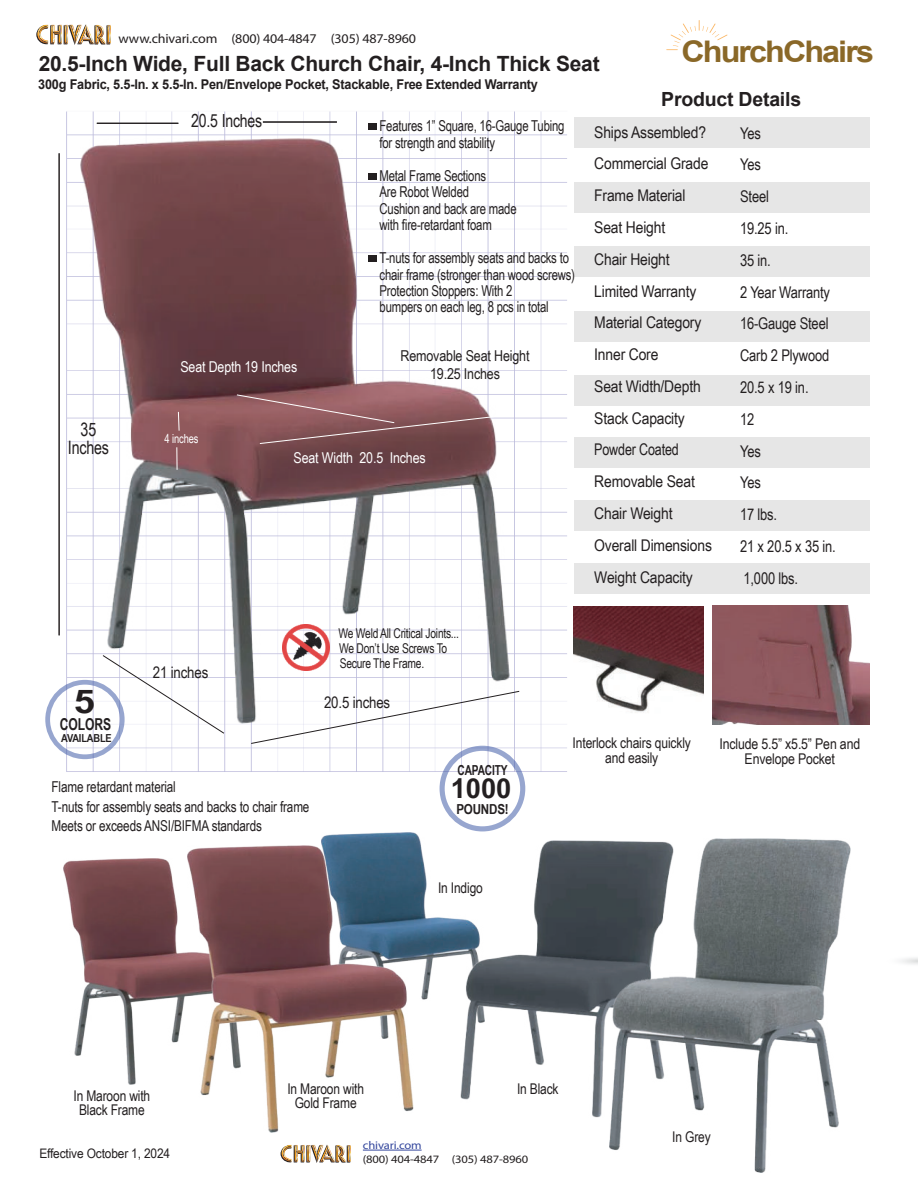
<style>
.page{position:relative;width:918px;height:1188px;background:#fff}
.page>*{position:absolute;margin:0;border:0;box-sizing:border-box;transform-origin:0 0}
.t1{font:700 32.85px "Arial Narrow";color:#231f20;scale:1.42 1}
.t2{font:700 29.85px "Arial";letter-spacing:-.06em;color:#8a6828;scale:1.09 1}
.t3{font:700 27.6px "Arial Narrow";color:#231f20;scale:1.21 1}
.t4{font:700 21px "Arial";letter-spacing:-.01em;color:#231f20}
.t5{font:700 19.5px "Arial";letter-spacing:-.01em;color:#231f20}
.t6{font:18.6px/18.1px "Arial Narrow";letter-spacing:-.01em;color:#231f20;text-align:center;scale:.94 1}
.t7{font:18px "Arial Narrow";letter-spacing:-.01em;color:#231f20;scale:.95 1}
.t8{font:700 16.35px "Arial Narrow";color:#231f20;scale:.9 1}
.t9{font:16.05px/31.8px "Arial Narrow";letter-spacing:-.01em;color:#231f20;scale:1.05 1}
.t10{font:16.05px/31.8px "Arial Narrow";letter-spacing:-.01em;color:#231f20}
.t11{font:15.9px "Arial Narrow";letter-spacing:-.01em;color:#231f20}
.t12{font:15px/16.5px "Arial Narrow";letter-spacing:-.015em;color:#231f20;scale:.92 1}
.t13{font:15px "Arial Narrow";letter-spacing:-.015em;color:#231f20;scale:.95 1}
.t14{font:15px "Arial Narrow";letter-spacing:-.01em;color:#fff}
.t15{font:15px/18.6px "Arial Narrow";letter-spacing:-.015em;color:#231f20;text-align:center}
.t16{font:14.85px/14.9px "Arial Narrow";letter-spacing:-.01em;color:#231f20;text-align:center}
.t17{font:700 13.8px "Arial Narrow";letter-spacing:-.015em;color:#231f20;scale:.9 1}
.t18{font:700 13.8px "Arial Narrow";letter-spacing:-.015em;color:#231f20}
.t19{font:700 13.5px "Arial";letter-spacing:-.015em;color:#231f20;scale:.94 1}
.t20{font:13.5px/15px "Arial Narrow";letter-spacing:-.02em;color:#231f20;scale:.93 1}
.t21{font:condensed 13.35px "Helvetica Neue LT Std";letter-spacing:-.01em;color:#231f20;scale:1.06 1}
.t22{font:13.05px "Arial Narrow";letter-spacing:-.01em;color:#231f20;scale:1.11 1}
.t23{font:12.45px "Arial Narrow";letter-spacing:-.01em;color:#fff;scale:.91 1}
.t24{font:condensed 11.25px "Helvetica Neue LT Std";letter-spacing:-.01em;color:#231f20;scale:1.11 1}
.t25{font:condensed 11.25px "Helvetica Neue LT Std";letter-spacing:-.01em;color:#34479d;scale:1.11 1}
.t26{font:700 11.1px "Arial Narrow";letter-spacing:-.015em;color:#231f20}
</style>
<div class="page">
<img style="left:50px;top:111px;width:549px;height:683px">
<img style="left:574px;top:607px;width:129px;height:130px">
<img style="left:81px;top:138px;width:428px;height:586px">
<hr style="left:97px;top:123px;width:81px;height:1px;background:#231f20">
<hr style="left:263px;top:121px;width:74px;height:2px;background:#231f20">
<hr style="left:59px;top:153px;width:1px;height:482px;background:#231f20">
<svg style="left:250px;top:690px;width:270px;height:54px"></svg>
<svg style="left:102px;top:654px;width:123px;height:80px"></svg>
<div style="left:369px;top:124px;width:8px;height:6px;background:#231f20"></div>
<div style="left:369px;top:173px;width:8px;height:7px;background:#231f20"></div>
<div style="left:369px;top:256px;width:8px;height:6px;background:#231f20"></div>
<div style="left:440px;top:746px;width:85px;height:85px;border:5px solid #3854a4;border-radius:50%"></div>
<div style="left:45px;top:680px;width:80px;height:79px;border:5px solid #3854a4;border-radius:50%"></div>
<img style="left:283px;top:624px;width:46px;height:47px">
<img style="left:36px;top:24px;width:75px;height:21px">
<hr style="left:363px;top:1150px;width:59px;height:1px;background:#34479d">
<svg style="left:281px;top:1144px;width:70px;height:19px"></svg>
<svg style="left:236px;top:394px;width:264px;height:50px;background:#926266"></svg>
<div style="left:575px;top:117px;width:295px;height:30px;background:#e6e6e6"></div>
<div style="left:575px;top:183px;width:295px;height:30px;background:#e6e6e6"></div>
<div style="left:575px;top:247px;width:295px;height:30px;background:#e6e6e6"></div>
<div style="left:575px;top:311px;width:295px;height:30px;background:#e6e6e6"></div>
<div style="left:575px;top:375px;width:295px;height:30px;background:#e6e6e6"></div>
<div style="left:575px;top:437px;width:295px;height:30px;background:#e6e6e6"></div>
<div style="left:575px;top:500px;width:295px;height:30px;background:#e6e6e6"></div>
<div style="left:575px;top:563px;width:295px;height:31px;background:#e6e6e6"></div>
<svg style="left:666px;top:20px;width:61px;height:30px"></svg>
<img style="left:712px;top:605px;width:158px;height:119px">
<img style="left:322px;top:832px;width:138px;height:168px">
<img style="left:63px;top:859px;width:125px;height:225px">
<img style="left:188px;top:846px;width:225px;height:286px">
<img style="left:460px;top:841px;width:150px;height:277px">
<img style="left:610px;top:838px;width:241px;height:335px">
<svg style="left:178px;top:411px;width:2px;height:20px"></svg>
<svg style="left:176px;top:447px;width:1px;height:23px"></svg>
<p class="t21" style="left:119px;top:34px;width:282px">www.chivari.com (800) 404-4847 (305) 487-8960</p>
<h3 class="t4" style="left:39px;top:56px;width:563px">20.5-Inch Wide, Full Back Church Chair, 4-Inch Thick Seat</h3>
<p class="t19" style="left:38px;top:79px;width:533px">300g Fabric, 5.5-In. x 5.5-In. Pen/Envelope Pocket, Stackable, Free Extended Warranty</p>
<h2 class="t2" style="left:682px;top:41px;width:178px">ChurchChairs</h2>
<h3 class="t5" style="left:661px;top:92px;width:142px">Product Details</h3>
<p class="t6" style="left:68px;top:422px;width:45px">35<br>Inches</p>
<h1 class="t1" style="left:74px;top:683px;width:16px">5</h1>
<p class="t7" style="left:191px;top:114px;width:76px">20.5 Inches</p>
<p class="t14" style="left:181px;top:361px;width:118px">Seat Depth 19 Inches</p>
<p class="t23" style="left:165px;top:434px;width:39px">4 inches</p>
<p class="t12" style="left:380px;top:119px;width:203px">Features 1î Square, 16-Gauge Tubing for strength and stability</p>
<p class="t12" style="left:380px;top:169px;width:151px">Metal Frame Sections<br>Are Robot Welded<br>Cushion and back are made with fire-retardant foam</p>
<p class="t12" style="left:380px;top:251px;width:214px">T-nuts for assembly seats and backs to chair frame (stronger than wood screws)<br>Protection Stoppers: With 2<br>bumpers on each leg, 8 pcs in total</p>
<p class="t15" style="left:401px;top:347px;width:130px">Removable Seat Height<br>19.25 Inches</p>
<p class="t11" style="left:153px;top:667px;width:57px">21 inches</p>
<p class="t14" style="left:294px;top:452px;width:134px">Seat Width 20.5 Inches</p>
<p class="t20" style="left:339px;top:627px;width:131px">We Weld All Critical Joints...<br>We Donít Use Screws To<br>Secure The Frame.</p>
<p class="t11" style="left:324px;top:696px;width:68px">20.5 inches</p>
<p class="t9" style="left:594px;top:118px;width:114px">Ships Assembled?<br>Commercial Grade<br>Frame Material<br>Seat Height<br>Chair Height<br>Limited Warranty<br>Material Category<br>Inner Core<br>Seat Width/Depth<br>Stack Capacity<br>Powder Coated<br>Removable Seat<br>Chair Weight<br>Overall Dimensions<br>Weight Capacity</p>
<p class="t10" style="left:740px;top:119px;width:97px">Yes<br>Yes<br>Steel<br>19.25 in.<br>35 in.<br>2 Year Warranty<br>16-Gauge Steel<br>Carb 2 Plywood<br>20.5 x 19 in.<br>12<br>Yes<br>Yes<br>17 lbs.<br>21 x 20.5 x 35 in.<br>1,000 lbs.</p>
<p class="t8" style="left:60px;top:715px;width:59px">COLORS</p>
<p class="t26" style="left:61px;top:732px;width:52px">AVAILABLE</p>
<p class="t13" style="left:52px;top:781px;width:132px">Flame retardant material</p>
<p class="t13" style="left:52px;top:821px;width:223px">Meets or exceeds ANSI/BIFMA standards</p>
<p class="t13" style="left:52px;top:801px;width:273px">T-nuts for assembly seats and backs to chair frame</p>
<p class="t17" style="left:458px;top:762px;width:57px">CAPACITY</p>
<p class="t18" style="left:456px;top:801px;width:54px">POUNDS!</p>
<h3 class="t3" style="left:451px;top:772px;width:52px">1000</h3>
<p class="t16" style="left:438px;top:882px;width:46px">In Indigo</p>
<p class="t16" style="left:573px;top:736px;width:120px">Interlock chairs quickly and easily</p>
<p class="t16" style="left:719px;top:738px;width:142px">Include 5.5î x5.5î Pen and<br>Envelope Pocket</p>
<p class="t16" style="left:74px;top:1090px;width:78px;line-height:14.4px">In Maroon with<br>Black Frame</p>
<p class="t22" style="left:39px;top:1149px;width:119px">Effective October 1, 2024</p>
<p class="t16" style="left:287px;top:1083px;width:78px;line-height:14.4px">In Maroon with<br>Gold Frame</p>
<p class="t16" style="left:517px;top:1083px;width:43px">In Black</p>
<p class="t25" style="left:363px;top:1141px;width:55px">chivari.com</p>
<p class="t24" style="left:363px;top:1155px;width:150px">(800) 404-4847 (305) 487-8960</p>
<p class="t16" style="left:672px;top:1131px;width:40px">In Grey</p>
</div>
